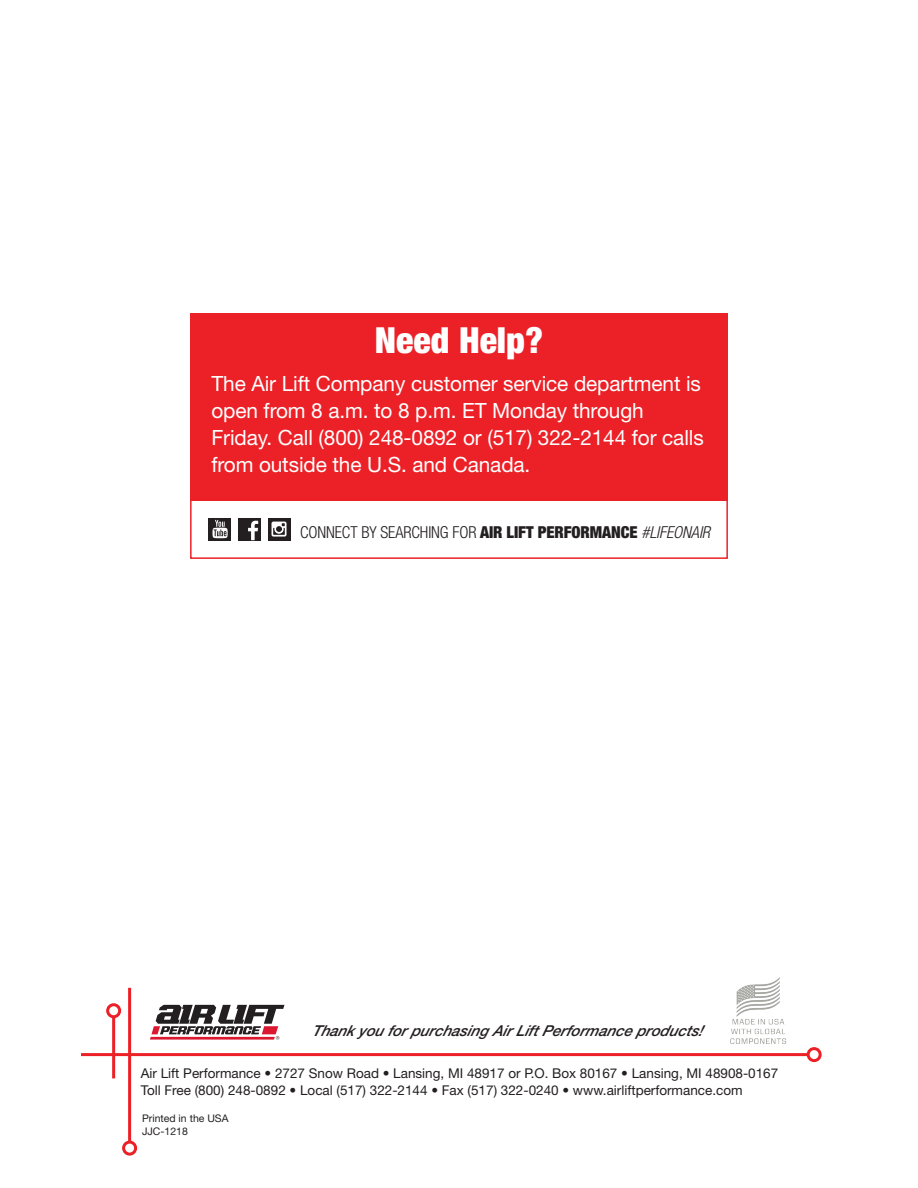
<style>
.page{position:relative;width:918px;height:1188px;background:#fff}
.page>*{position:absolute;margin:0;border:0;box-sizing:border-box;transform-origin:0 0}
.Section_header{font:900 condensed 36px "Helvetica Neue";color:#fff}
.Customer_service_war{font:21px/27px "Helvetica Neue";letter-spacing:-.005em;color:#fff}
.Parts_captions{font:300 condensed 16.5px "Helvetica Neue";letter-spacing:-.005em;color:#231f20}
.t1{font:italic 500 15px "Helvetica Neue";color:#231f20}
.t2{font:13.5px "Helvetica Neue";color:#231f20}
.t3{font:10.5px/12.6px "Helvetica Neue";color:#231f20}
.s1{font-weight:900}
.s2{font-style:italic}
</style>
<div class="page">
<hr style="left:81px;top:1053px;width:727px;height:3px;background:#ec2127">
<div style="left:807px;top:1047px;width:15px;height:15px;border:3px solid #ec2127;border-radius:50%"></div>
<hr style="left:112px;top:1017px;width:3px;height:61px;background:#ec2127">
<div style="left:106px;top:1003px;width:15px;height:15px;border:3px solid #ec2127;border-radius:50%"></div>
<hr style="left:128px;top:988px;width:3px;height:154px;background:#ec2127">
<div style="left:122px;top:1141px;width:15px;height:15px;border:3px solid #ec2127;border-radius:50%"></div>
<svg style="left:150px;top:1005px;width:134px;height:35px"></svg>
<div style="left:268px;top:518px;width:22px;height:22px;background:linear-gradient(to right,#231f20,#231f20)"></div>
<div style="left:208px;top:518px;width:23px;height:22px;background:#231f20"></div>
<svg style="left:213px;top:520px;width:15px;height:18px"></svg>
<div style="left:238px;top:518px;width:23px;height:22px;background:#231f20"></div>
<svg style="left:248px;top:521px;width:10px;height:19px"></svg>
<svg style="left:272px;top:522px;width:15px;height:15px"></svg>
<div style="left:190px;top:465px;width:538px;height:94px;border:2px solid #ec2127"></div>
<div style="left:190px;top:313px;width:538px;height:187px;background:#ec2127"></div>
<img style="left:730px;top:977px;width:57px;height:67px">
<p class="Section_header" style="left:375px;top:318px;width:170px">Need Help?</p>
<p class="Customer_service_war" style="left:211px;top:370px;width:494px">The Air Lift Company customer service department is open from 8 a.m. to 8 p.m. ET Monday through Friday. Call (800) 248-0892 or (517) 322-2144 for calls from outside the U.S. and Canada.</p>
<p class="Parts_captions" style="left:300px;top:522px;width:412px">CONNECT BY SEARCHING FOR <span class="s1">AIR LIFT PERFORMANCE</span> <span class="s2">#LIFEONAIR</span></p>
<p class="t1" style="left:312px;top:1022px;width:397px">Thankyouforp urchasing AirLiftPerformancep roducts!</p>
<p class="t2" style="left:141px;top:1066px;width:639px">Air Lift Performance • 2727 Snow Road • Lansing, MI 48917 or P.O. Box 80167 • Lansing, MI 48908-0167</p>
<p class="t2" style="left:141px;top:1082px;width:603px">Toll Free (800) 248-0892 • Local (517) 322-2144 • Fax (517) 322-0240 • www.airliftperformance.com</p>
<p class="t3" style="left:142px;top:1112px;width:88px">Printed in the USA<br>JJC-1218</p>
</div>
